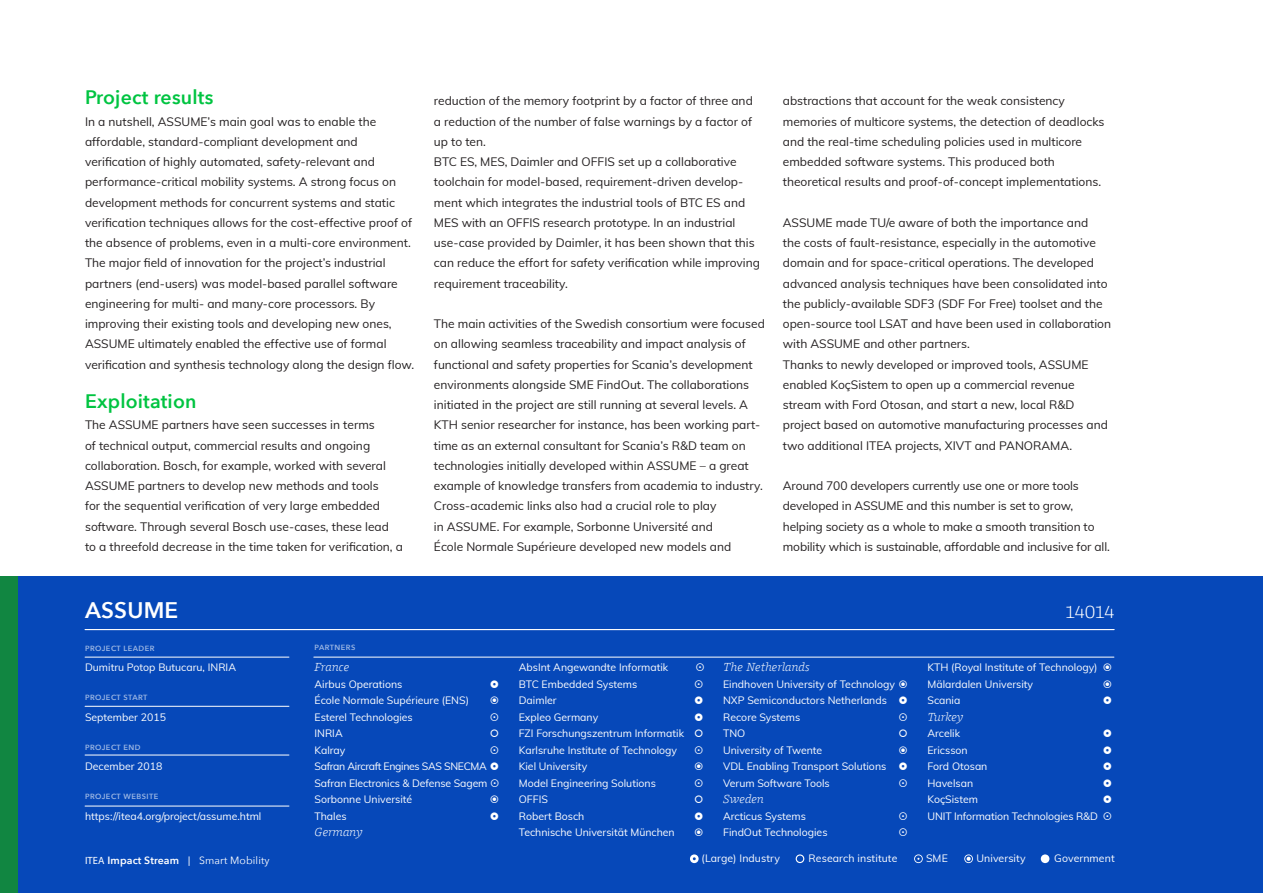
<style>
.page{position:relative;width:1263px;height:893px;background:#fff}
.page>*{position:absolute;margin:0;border:0;box-sizing:border-box;transform-origin:0 0}
.project__project_nam{font:600 22.5px "Avenir Next";letter-spacing:.01em;color:#fff}
.heading-B{font:600 19.5px "Avenir Next";letter-spacing:.01em;color:#00c441}
.project__project_num{font:300 18px "Harrison Serif Pro";letter-spacing:.01em;color:#fff}
.body{font:12px/20.2px "Muli";color:#231f20}
.project__heading-B{font:italic 300 12px "Harrison Serif Pro";letter-spacing:.02em;color:#fff}
.project__body__icons{font:italic 300 12px "Harrison Serif Pro";letter-spacing:.02em;color:#fff}
.project__body__icons-2{font:10.5px "Muli";color:#fff}
.project__body{font:10.5px "Muli";color:#fff}
.project__body__icons-3{font:10.5px "Muli";letter-spacing:-.03em;color:#fff}
.body-2{font:10.5px "Avenir Next";letter-spacing:.01em;color:#fff}
.project__heading-A{font:10.5px "Muli";color:#fff}
.project__heading-A-2{font:600 7.5px "Avenir Next";letter-spacing:.06em;color:#9bb6e3}
.s1{font-family:"Myriad Pro"}
.s2{font-weight:600}
.s3{font-family:"Muli"}
</style>
<div class="page">
<div style="left:0;top:576px;width:1263px;height:317px;background:#0648b9"></div>
<div style="left:0;top:576px;width:17px;height:317px;background:#118641"></div>
<hr style="left:85px;top:629px;width:1029px;height:1px;background:#fff">
<svg style="left:964px;top:854px;width:9px;height:9px"></svg>
<svg style="left:914px;top:854px;width:9px;height:9px"></svg>
<svg style="left:796px;top:854px;width:8px;height:9px"></svg>
<svg style="left:1041px;top:854px;width:8px;height:9px"></svg>
<svg style="left:690px;top:854px;width:9px;height:9px"></svg>
<hr style="left:314px;top:657px;width:800px;height:1px;background:#fff">
<hr style="left:85px;top:657px;width:204px;height:1px;background:#fff">
<hr style="left:85px;top:706px;width:204px;height:1px;background:#fff">
<hr style="left:85px;top:755px;width:204px;height:1px;background:#fff">
<hr style="left:85px;top:806px;width:204px;height:1px;background:#fff">
<p class="heading-B" style="left:85px;top:80px;width:130px">Project results</p>
<p class="body" style="left:85px;top:111px;width:331px">In a nutshell, ASSUME’s main goal was to enable the affordable, standard-compliant development and verification of highly automated, safety-relevant and performance-critical mobility systems. A strong focus on development methods for concurrent systems and static verification techniques allows for the cost-effective proof of the absence of problems, even in a multi-core environment.<br>The major field of innovation for the project’s industrial partners (end-users) was model-based parallel software engineering for multi- and many-core processors. By improving their existing tools and developing new ones, ASSUME ultimately enabled the effective use of formal verification and synthesis technology along the design flow.</p>
<p class="heading-B" style="left:85px;top:384px;width:113px">Exploitation</p>
<p class="body" style="left:85px;top:414px;width:319px">The ASSUME partners have seen successes in terms<br>of technical output, commercial results and ongoing collaboration. Bosch, for example, worked with several ASSUME partners to develop new methods and tools<br>for the sequential verification of very large embedded software. Through several Bosch use-cases, these lead<br>to a threefold decrease in the time taken for verification, a</p>
<p class="body" style="left:434px;top:90px;width:320px;text-align:justify">reduction of the memory footprint by a factor of three and a reduction of the number of false warnings by a factor of up to ten.</p>
<p class="body" style="left:434px;top:151px;width:327px">BTC ES, MES, Daimler and OFFIS set up a collaborative toolchain for model-based, requirement-driven develop&shy;ment which integrates the industrial tools of BTC ES and MES with an OFFIS research prototype. In an industrial use-case provided by Daimler, it has been shown that this can reduce the effort for safety verification while improving requirement traceability.</p>
<p class="body" style="left:434px;top:313px;width:332px">The main activities of the Swedish consortium were focused on allowing seamless traceability and impact analysis of functional and safety properties for Scania’s development environments alongside SME FindOut. The collaborations initiated in the project are still running at several levels. A KTH senior researcher for instance, has been working part&shy;time as an external consultant for Scania’s R&amp;D team on technologies initially developed within ASSUME – a great example of knowledge transfers from academia to industry.</p>
<p class="body" style="left:434px;top:495px;width:299px">Cross-academic links also had a crucial role to play<br>in ASSUME. For example, Sorbonne Université and<br>École Normale Supérieure developed new models and</p>
<p class="body" style="left:783px;top:90px;width:323px">abstractions that account for the weak consistency memories of multicore systems, the detection of deadlocks and the real-time scheduling policies used in multicore embedded software systems. This produced both theoretical results and proof-of-concept implementations.</p>
<p class="body" style="left:783px;top:212px;width:330px">ASSUME made TU/e aware of both the importance and<br>the costs of fault-resistance, especially in the automotive domain and for space-critical operations. The developed advanced analysis techniques have been consolidated into the publicly-available SDF3 (SDF For Free) toolset and the open-source tool LSAT and have been used in collaboration with ASSUME and other partners.</p>
<p class="body" style="left:783px;top:354px;width:327px">Thanks to newly developed or improved tools, ASSUME enabled KoçSistem to open up a commercial revenue stream with Ford Otosan, and start a new, local R&amp;D project based on automotive manufacturing processes and two additional ITEA projects, XIVT and PANORAMA.</p>
<p class="body" style="left:783px;top:475px;width:329px">Around 700 developers currently use one or more tools developed in ASSUME and this number is set to grow, helping society as a whole to make a smooth transition to mobility which is sustainable, affordable and inclusive for all.</p>
<p class="project__project_nam" style="left:85px;top:591px;width:95px">ASSUME</p>
<p class="project__project_num" style="left:1066px;top:599px;width:50px">14014</p>
<p class="project__heading-A-2" style="left:85px;top:641px;width:71px">PROJECT LEADER</p>
<p class="project__heading-A" style="left:85px;top:660px;width:152px">Dumitru Potop Butucaru, INRIA</p>
<p class="project__heading-A-2" style="left:85px;top:691px;width:64px">PROJECT START</p>
<p class="project__body" style="left:85px;top:709px;width:82px">September 2015</p>
<p class="project__heading-A-2" style="left:85px;top:741px;width:57px">PROJECT END</p>
<p class="project__body" style="left:85px;top:759px;width:79px">December 2018</p>
<p class="project__heading-A-2" style="left:85px;top:790px;width:75px">PROJECT WEBSITE</p>
<p class="project__body" style="left:85px;top:809px;width:178px">https://itea4.org/project/assume.html</p>
<p class="project__heading-A-2" style="left:314px;top:641px;width:42px">PARTNERS</p>
<p class="project__heading-B" style="left:314px;top:658px;width:36px">France</p>
<p class="project__body__icons-2" style="left:314px;top:676px;width:89px">Airbus Operations</p>
<p class="project__body__icons-2" style="left:314px;top:693px;width:156px">École Normale Supérieure (ENS)</p>
<p class="project__body__icons-2" style="left:314px;top:709px;width:100px">Esterel Technologies</p>
<p class="project__body__icons-2" style="left:314px;top:726px;width:30px">INRIA</p>
<p class="project__body__icons-2" style="left:314px;top:742px;width:32px">Kalray</p>
<p class="project__body__icons-3" style="left:314px;top:759px;width:174px">Safran Aircraft Engines SAS SNECMA</p>
<p class="project__body__icons-2" style="left:314px;top:775px;width:174px">Safran Electronics &amp; Defense Sagem</p>
<p class="project__body__icons-2" style="left:314px;top:792px;width:99px">Sorbonne Université</p>
<p class="project__body__icons-2" style="left:314px;top:808px;width:34px">Thales</p>
<p class="project__body__icons" style="left:314px;top:823px;width:49px">Germany</p>
<p class="project__body__icons-2" style="left:519px;top:660px;width:151px">AbsInt Angewandte Informatik</p>
<p class="project__body__icons-2" style="left:519px;top:676px;width:120px">BTC Embedded Systems</p>
<p class="project__body__icons-2" style="left:519px;top:693px;width:39px">Daimler</p>
<p class="project__body__icons-2" style="left:519px;top:709px;width:81px">Expleo Germany</p>
<p class="project__body__icons-2" style="left:519px;top:726px;width:167px">FZI Forschungszentrum Informatik</p>
<p class="project__body__icons-2" style="left:519px;top:742px;width:160px">Karlsruhe Institute of Technology</p>
<p class="project__body__icons-2" style="left:519px;top:759px;width:70px">Kiel University</p>
<p class="project__body__icons-2" style="left:519px;top:775px;width:139px">Model Engineering Solutions</p>
<p class="project__body__icons-2" style="left:519px;top:792px;width:31px">OFFIS</p>
<p class="project__body__icons-2" style="left:519px;top:808px;width:67px">Robert Bosch</p>
<p class="project__body__icons-2" style="left:519px;top:825px;width:157px">Technische Universität München</p>
<p class="project__heading-B" style="left:723px;top:658px;width:88px">The Netherlands</p>
<p class="project__body__icons-2" style="left:723px;top:676px;width:173px">Eindhoven University of Technology</p>
<p class="project__body__icons-2" style="left:723px;top:693px;width:165px">NXP Semiconductors Netherlands</p>
<p class="project__body__icons-2" style="left:723px;top:709px;width:79px">Recore Systems</p>
<p class="project__body__icons-2" style="left:723px;top:726px;width:24px">TNO</p>
<p class="project__body__icons-2" style="left:723px;top:742px;width:101px">University of Twente</p>
<p class="project__body__icons-2" style="left:723px;top:759px;width:165px">VDL Enabling Transport Solutions</p>
<p class="project__body__icons-2" style="left:723px;top:775px;width:108px">Verum Software Tools</p>
<p class="project__heading-B" style="left:723px;top:790px;width:42px">Sweden</p>
<p class="project__body__icons-2" style="left:723px;top:808px;width:84px">Arcticus Systems</p>
<p class="project__body__icons-2" style="left:723px;top:825px;width:106px">FindOut Technologies</p>
<p class="project__body__icons-2" style="left:927px;top:660px;width:172px">KTH (Royal Institute of Technology)</p>
<p class="project__body__icons-2" style="left:927px;top:676px;width:107px">Mälardalen University</p>
<p class="project__body__icons-2" style="left:927px;top:693px;width:34px">Scania</p>
<p class="project__body__icons" style="left:927px;top:708px;width:37px">Turkey</p>
<p class="project__body__icons-2" style="left:927px;top:726px;width:34px">Arcelik</p>
<p class="project__body__icons-2" style="left:927px;top:742px;width:42px">Ericsson</p>
<p class="project__body__icons-2" style="left:927px;top:759px;width:61px">Ford Otosan</p>
<p class="project__body__icons-2" style="left:927px;top:775px;width:47px">Havelsan</p>
<p class="project__body__icons-2" style="left:927px;top:792px;width:52px">KoçSistem</p>
<p class="project__body__icons-2" style="left:927px;top:808px;width:172px">UNIT Information Technologies R&amp;D</p>
<p class="body-2" style="left:85px;top:851px;width:186px"><span class="s1">ITEA</span> <span class="s2">Impact Stream</span> <span class="s3">|</span> Smart Mobility</p>
<p class="project__body" style="left:702px;top:851px;width:80px">(Large) Industry</p>
<p class="project__body" style="left:808px;top:851px;width:90px">Research institute</p>
<p class="project__body" style="left:926px;top:851px;width:23px">SME</p>
<p class="project__body" style="left:976px;top:851px;width:51px">University</p>
<p class="project__body" style="left:1054px;top:851px;width:62px">Government</p>
</div>
